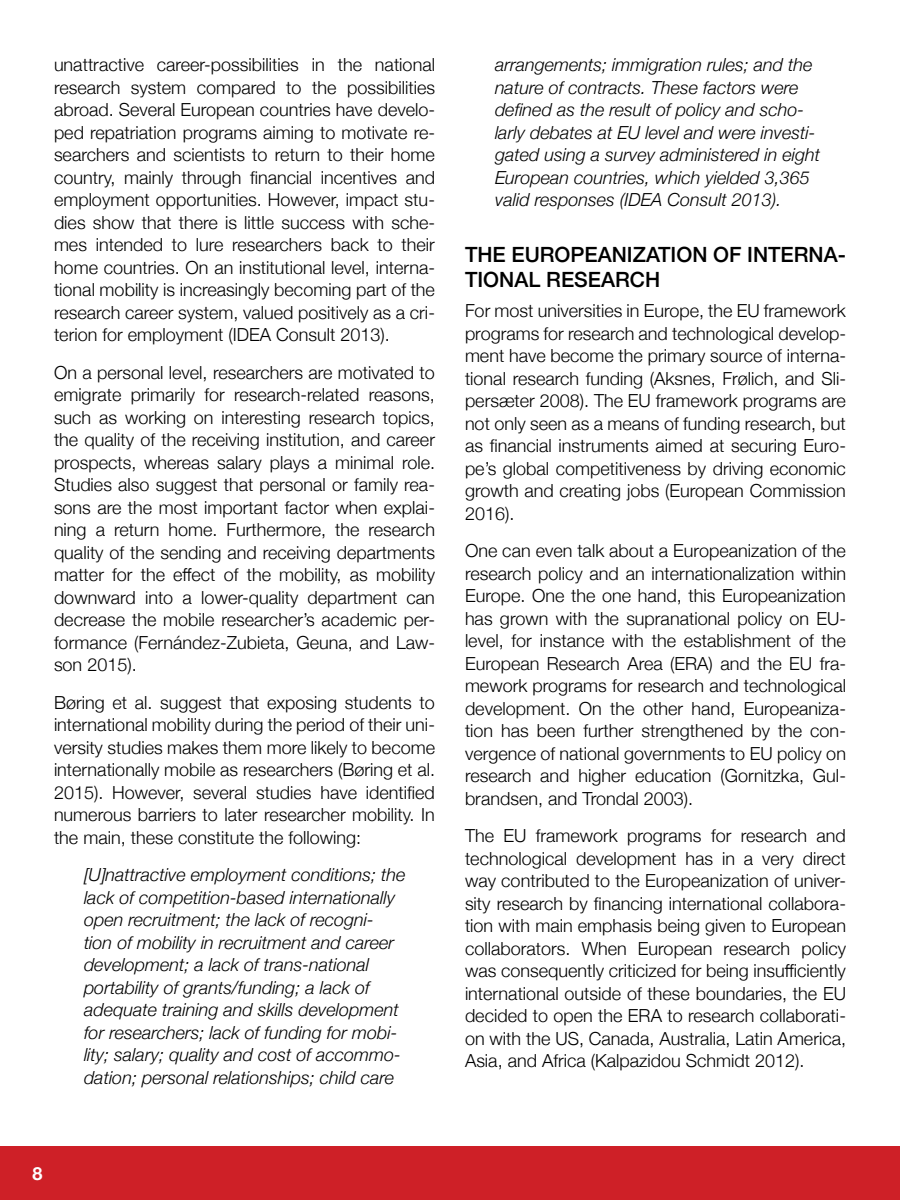
<style>
.page{position:relative;width:900px;height:1200px;background:#fff}
.page>*{position:absolute;margin:0;border:0;box-sizing:border-box;transform-origin:0 0}
.t1{font:500 21px/25.5px "Helvetica Neue";color:#000}
.Brødtekst{font:300 18px/22.5px "Helvetica Neue";color:#000;text-align:justify}
.Citat{font:italic 300 18px/22.5px "Helvetica Neue";color:#000}
.t2{font:700 18px "Helvetica Neue";color:#fff}
</style>
<div class="page">
<div style="left:0;top:1146px;width:900px;height:54px;background:#ce2027"></div>
<p class="Brødtekst" style="left:54px;top:52px;width:383px">unattractive career-possibilities in the national research system compared to the possibilities abroad. Several European countries have develo&shy;ped repatriation programs aiming to motivate re&shy;searchers and scientists to return to their home country, mainly through financial incentives and employment opportunities. However, impact stu&shy;dies show that there is little success with sche&shy;mes intended to lure researchers back to their home countries. On an institutional level, interna&shy;tional mobility is increasingly becoming part of the research career system, valued positively as a cri&shy;terion for employment (IDEA Consult 2013).</p>
<p class="Brødtekst" style="left:54px;top:360px;width:383px">On a personal level, researchers are motivated to emigrate primarily for research-related reasons, such as working on interesting research topics, the quality of the receiving institution, and career prospects, whereas salary plays a minimal role.<br>Studies also suggest that personal or family rea&shy;sons are the most important factor when explai&shy;ning a return home. Furthermore, the research quality of the sending and receiving departments matter for the effect of the mobility, as mobility downward into a lower-quality department can decrease the mobile researcher’s academic per&shy;formance (Fernández-Zubieta, Geuna, and Law&shy;son 2015).</p>
<p class="Brødtekst" style="left:54px;top:690px;width:383px">Børing et al. suggest that exposing students to international mobility during the period of their uni&shy;versity studies makes them more likely to become internationally mobile as researchers (Børing et al.<br>2015). However, several studies have identified numerous barriers to later researcher mobility. In the main, these constitute the following:</p>
<p class="Citat" style="left:84px;top:863px;width:323px">[U]nattractive employment conditions; the lack of competition-based internationally open recruitment; the lack of recogni&shy;tion of mobility in recruitment and career development; a lack of trans-national portability of grants/funding; a lack of adequate training and skills development for researchers; lack of funding for mobi&shy;lity; salary; quality and cost of accommo&shy;dation; personal relationships; child care</p>
<p class="Citat" style="left:495px;top:52px;width:327px">arrangements; immigration rules; and the nature of contracts. These factors were defined as the result of policy and scho&shy;larly debates at EU level and were investi&shy;gated using a survey administered in eight European countries, which yielded 3,365 valid responses (IDEA Consult 2013).</p>
<p class="t1" style="left:465px;top:240px;width:383px">THE EUROPEANIZATION OF INTERNA-<br>TIONAL RESEARCH</p>
<p class="Brødtekst" style="left:465px;top:298px;width:383px">For most universities in Europe, the EU framework programs for research and technological develop&shy;ment have become the primary source of interna&shy;tional research funding (Aksnes, Frølich, and Sli&shy;persæter 2008). The EU framework programs are not only seen as a means of funding research, but as financial instruments aimed at securing Euro&shy;pe’s global competitiveness by driving economic growth and creating jobs (European Commission 2016).</p>
<p class="Brødtekst" style="left:465px;top:538px;width:383px">One can even talk about a Europeanization of the research policy and an internationalization within Europe. One the one hand, this Europeanization has grown with the supranational policy on EU&shy;level, for instance with the establishment of the European Research Area (ERA) and the EU fra&shy;mework programs for research and technological development. On the other hand, Europeaniza&shy;tion has been further strengthened by the con&shy;vergence of national governments to EU policy on research and higher education (Gornitzka, Gul&shy;brandsen, and Trondal 2003).</p>
<p class="Brødtekst" style="left:465px;top:823px;width:383px">The EU framework programs for research and technological development has in a very direct way contributed to the Europeanization of univer&shy;sity research by financing international collabora&shy;tion with main emphasis being given to European collaborators. When European research policy was consequently criticized for being insufficiently international outside of these boundaries, the EU decided to open the ERA to research collaborati&shy;on with the US, Canada, Australia, Latin America, Asia, and Africa (Kalpazidou Schmidt 2012).</p>
<p class="t2" style="left:33px;top:1159px;width:12px">8</p>
</div>
